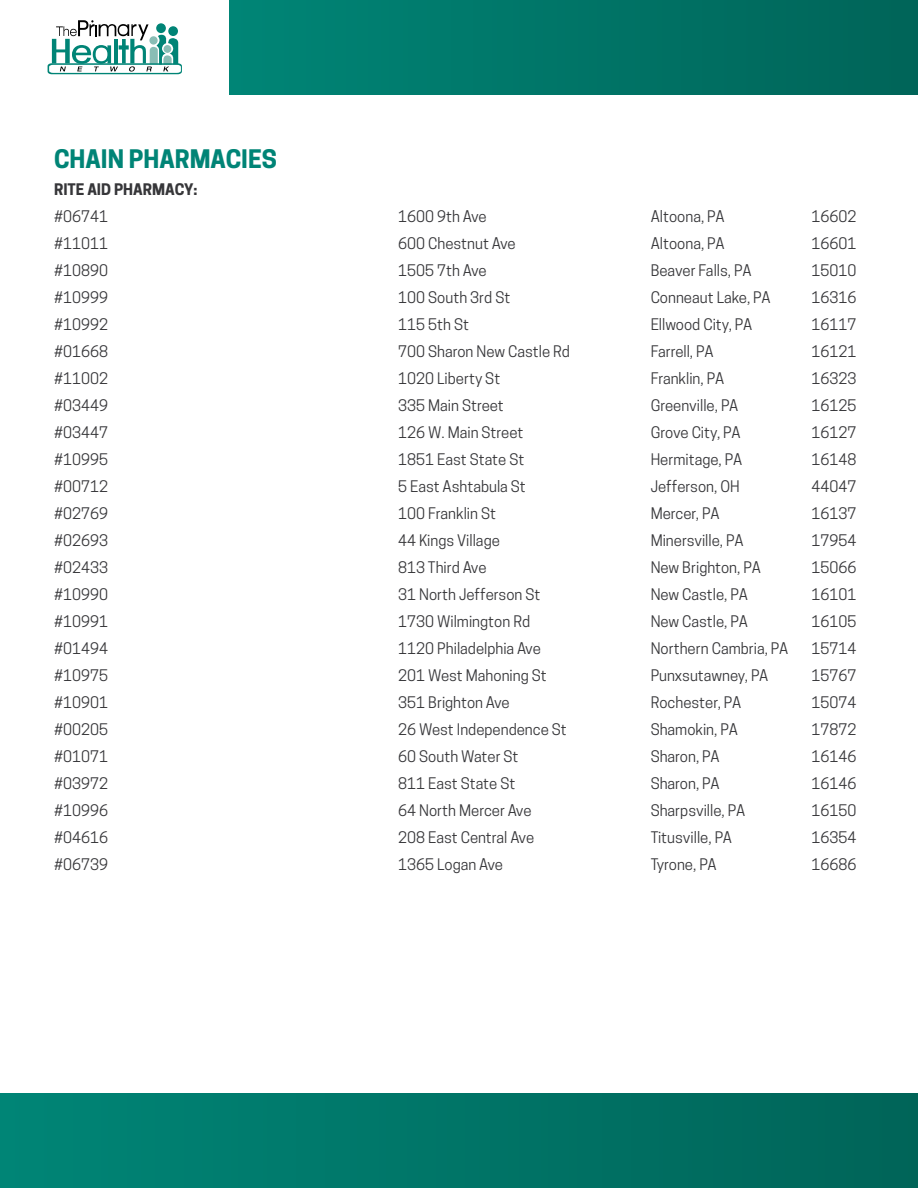
<style>
.page{position:relative;width:918px;height:1188px;background:#fff}
.page>*{position:absolute;margin:0;border:0;box-sizing:border-box;transform-origin:0 0}
.t1{font:700 24px "Cooper Hewitt";color:#008476}
.t2{font:15px "Cooper Hewitt";color:#363639}
.t3{font:700 15px "Cooper Hewitt";color:#363639}
</style>
<div class="page">
<div style="left:0;top:1094px;width:918px;height:94px;background:linear-gradient(to right,#008576,#006458)"></div>
<svg style="left:48px;top:20px;width:134px;height:54px"></svg>
<div style="left:230px;top:0;width:688px;height:94px;background:linear-gradient(to right,#008576,#006458)"></div>
<h1 class="t1" style="left:54px;top:144px;width:224px">CHAIN PHARMACIES</h1>
<p class="t3" style="left:54px;top:180px;width:145px">RITE AID PHARMACY:</p>
<p class="t2" style="left:54px;top:207px;width:55px">#06741</p>
<p class="t2" style="left:398px;top:207px;width:90px">1600 9th Ave</p>
<p class="t2" style="left:651px;top:207px;width:75px">Altoona, PA</p>
<p class="t2" style="left:811px;top:207px;width:46px">16602</p>
<p class="t2" style="left:54px;top:234px;width:55px">#11011</p>
<p class="t2" style="left:398px;top:234px;width:119px">600 Chestnut Ave</p>
<p class="t2" style="left:651px;top:234px;width:75px">Altoona, PA</p>
<p class="t2" style="left:811px;top:234px;width:46px">16601</p>
<p class="t2" style="left:54px;top:261px;width:55px">#10890</p>
<p class="t2" style="left:398px;top:261px;width:90px">1505 7th Ave</p>
<p class="t2" style="left:651px;top:261px;width:102px">Beaver Falls, PA</p>
<p class="t2" style="left:811px;top:261px;width:46px">15010</p>
<p class="t2" style="left:54px;top:288px;width:55px">#10999</p>
<p class="t2" style="left:398px;top:288px;width:114px">100 South 3rd St</p>
<p class="t2" style="left:651px;top:288px;width:121px">Conneaut Lake, PA</p>
<p class="t2" style="left:811px;top:288px;width:46px">16316</p>
<p class="t2" style="left:54px;top:315px;width:55px">#10992</p>
<p class="t2" style="left:398px;top:315px;width:72px">115 5th St</p>
<p class="t2" style="left:651px;top:315px;width:103px">Ellwood City, PA</p>
<p class="t2" style="left:811px;top:315px;width:46px">16117</p>
<p class="t2" style="left:54px;top:342px;width:55px">#01668</p>
<p class="t2" style="left:398px;top:342px;width:173px">700 Sharon New Castle Rd</p>
<p class="t2" style="left:651px;top:342px;width:64px">Farrell, PA</p>
<p class="t2" style="left:811px;top:342px;width:46px">16121</p>
<p class="t2" style="left:54px;top:369px;width:55px">#11002</p>
<p class="t2" style="left:398px;top:369px;width:104px">1020 Liberty St</p>
<p class="t2" style="left:651px;top:369px;width:75px">Franklin, PA</p>
<p class="t2" style="left:811px;top:369px;width:46px">16323</p>
<p class="t2" style="left:54px;top:396px;width:55px">#03449</p>
<p class="t2" style="left:398px;top:396px;width:107px">335 Main Street</p>
<p class="t2" style="left:651px;top:396px;width:89px">Greenville, PA</p>
<p class="t2" style="left:811px;top:396px;width:46px">16125</p>
<p class="t2" style="left:54px;top:423px;width:55px">#03447</p>
<p class="t2" style="left:398px;top:423px;width:127px">126 W. Main Street</p>
<p class="t2" style="left:651px;top:423px;width:91px">Grove City, PA</p>
<p class="t2" style="left:811px;top:423px;width:46px">16127</p>
<p class="t2" style="left:54px;top:450px;width:55px">#10995</p>
<p class="t2" style="left:398px;top:450px;width:128px">1851 East State St</p>
<p class="t2" style="left:651px;top:450px;width:93px">Hermitage, PA</p>
<p class="t2" style="left:811px;top:450px;width:46px">16148</p>
<p class="t2" style="left:54px;top:477px;width:55px">#00712</p>
<p class="t2" style="left:398px;top:477px;width:129px">5 East Ashtabula St</p>
<p class="t2" style="left:651px;top:477px;width:90px">Jefferson, OH</p>
<p class="t2" style="left:811px;top:477px;width:46px">44047</p>
<p class="t2" style="left:54px;top:504px;width:55px">#02769</p>
<p class="t2" style="left:398px;top:504px;width:99px">100 Franklin St</p>
<p class="t2" style="left:651px;top:504px;width:70px">Mercer, PA</p>
<p class="t2" style="left:811px;top:504px;width:46px">16137</p>
<p class="t2" style="left:54px;top:531px;width:55px">#02693</p>
<p class="t2" style="left:398px;top:531px;width:103px">44 Kings Village</p>
<p class="t2" style="left:651px;top:531px;width:94px">Minersville, PA</p>
<p class="t2" style="left:811px;top:531px;width:46px">17954</p>
<p class="t2" style="left:54px;top:558px;width:55px">#02433</p>
<p class="t2" style="left:398px;top:558px;width:90px">813 Third Ave</p>
<p class="t2" style="left:651px;top:558px;width:112px">New Brighton, PA</p>
<p class="t2" style="left:811px;top:558px;width:46px">15066</p>
<p class="t2" style="left:54px;top:585px;width:55px">#10990</p>
<p class="t2" style="left:398px;top:585px;width:144px">31 North Jefferson St</p>
<p class="t2" style="left:651px;top:585px;width:99px">New Castle, PA</p>
<p class="t2" style="left:811px;top:585px;width:46px">16101</p>
<p class="t2" style="left:54px;top:612px;width:55px">#10991</p>
<p class="t2" style="left:398px;top:612px;width:133px">1730 Wilmington Rd</p>
<p class="t2" style="left:651px;top:612px;width:99px">New Castle, PA</p>
<p class="t2" style="left:811px;top:612px;width:46px">16105</p>
<p class="t2" style="left:54px;top:639px;width:55px">#01494</p>
<p class="t2" style="left:398px;top:639px;width:144px">1120 Philadelphia Ave</p>
<p class="t2" style="left:651px;top:639px;width:139px">Northern Cambria, PA</p>
<p class="t2" style="left:811px;top:639px;width:46px">15714</p>
<p class="t2" style="left:54px;top:666px;width:55px">#10975</p>
<p class="t2" style="left:398px;top:666px;width:150px">201 West Mahoning St</p>
<p class="t2" style="left:651px;top:666px;width:119px">Punxsutawney, PA</p>
<p class="t2" style="left:811px;top:666px;width:46px">15767</p>
<p class="t2" style="left:54px;top:693px;width:55px">#10901</p>
<p class="t2" style="left:398px;top:693px;width:113px">351 Brighton Ave</p>
<p class="t2" style="left:651px;top:693px;width:92px">Rochester, PA</p>
<p class="t2" style="left:811px;top:693px;width:46px">15074</p>
<p class="t2" style="left:54px;top:720px;width:55px">#00205</p>
<p class="t2" style="left:398px;top:720px;width:170px">26 West Independence St</p>
<p class="t2" style="left:651px;top:720px;width:89px">Shamokin, PA</p>
<p class="t2" style="left:811px;top:720px;width:46px">17872</p>
<p class="t2" style="left:54px;top:747px;width:55px">#01071</p>
<p class="t2" style="left:398px;top:747px;width:122px">60 South Water St</p>
<p class="t2" style="left:651px;top:747px;width:70px">Sharon, PA</p>
<p class="t2" style="left:811px;top:747px;width:46px">16146</p>
<p class="t2" style="left:54px;top:774px;width:55px">#03972</p>
<p class="t2" style="left:398px;top:774px;width:119px">811 East State St</p>
<p class="t2" style="left:651px;top:774px;width:70px">Sharon, PA</p>
<p class="t2" style="left:811px;top:774px;width:46px">16146</p>
<p class="t2" style="left:54px;top:801px;width:55px">#10996</p>
<p class="t2" style="left:398px;top:801px;width:135px">64 North Mercer Ave</p>
<p class="t2" style="left:651px;top:801px;width:96px">Sharpsville, PA</p>
<p class="t2" style="left:811px;top:801px;width:46px">16150</p>
<p class="t2" style="left:54px;top:828px;width:55px">#04616</p>
<p class="t2" style="left:398px;top:828px;width:137px">208 East Central Ave</p>
<p class="t2" style="left:651px;top:828px;width:83px">Titusville, PA</p>
<p class="t2" style="left:811px;top:828px;width:46px">16354</p>
<p class="t2" style="left:54px;top:855px;width:55px">#06739</p>
<p class="t2" style="left:398px;top:855px;width:106px">1365 Logan Ave</p>
<p class="t2" style="left:651px;top:855px;width:68px">Tyrone, PA</p>
<p class="t2" style="left:811px;top:855px;width:46px">16686</p>
</div>
